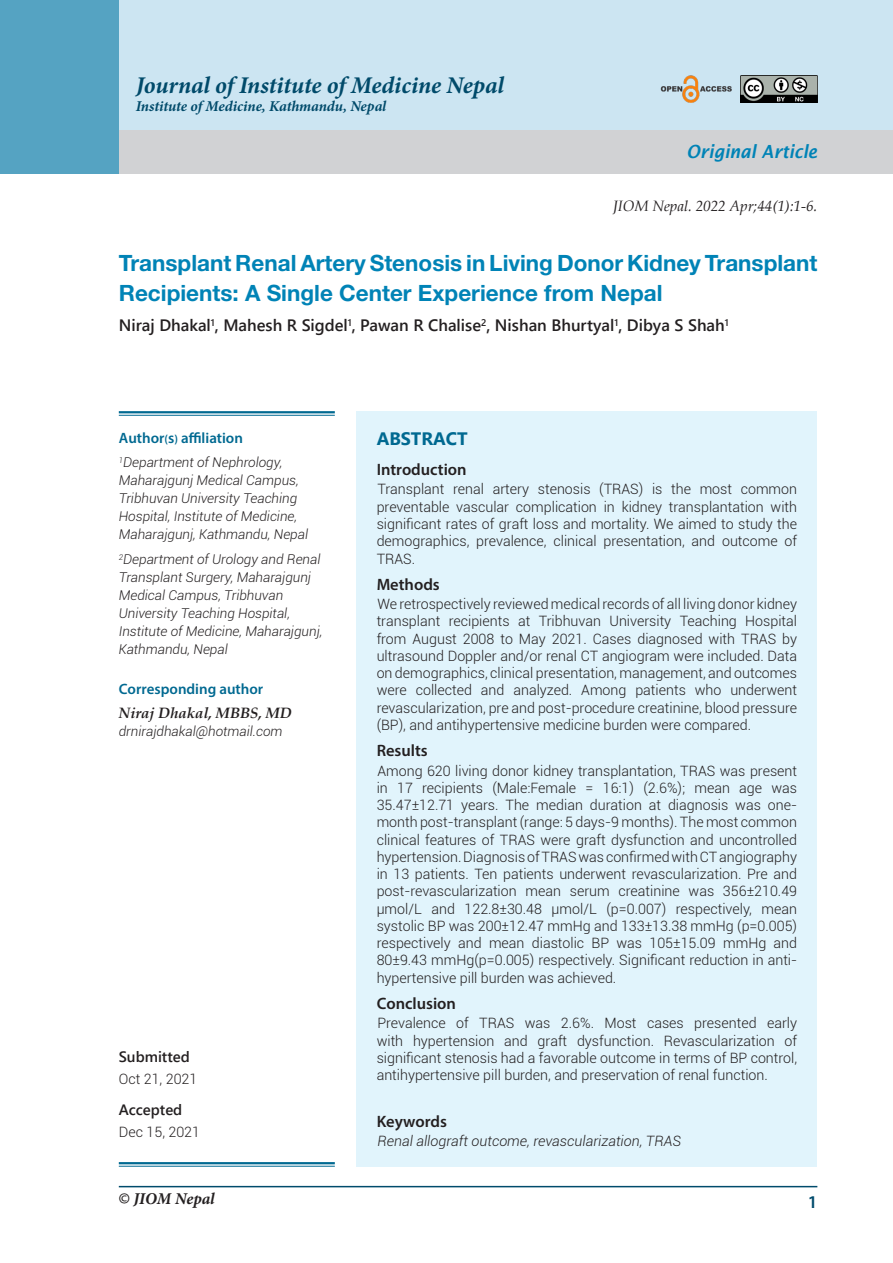
<style>
.page{position:relative;width:893px;height:1263px;background:#fff}
.page>*{position:absolute;margin:0;border:0;box-sizing:border-box;transform-origin:0 0}
.t1{font:italic 700 24px "Minion Pro";letter-spacing:-.005em;color:#004a6a}
.t2{font:700 22.5px/30px "Helvetica Neue";color:#0083b6}
.t3{font:italic 600 18.15px "Lucida Sans";color:#0083b6;scale:.91 1}
.t4{font:700 18px "Segoe UI";color:#006991}
.t5{font:600 18px "Myriad Pro";color:#004b6c}
.t6{font:600 16.5px "Segoe UI";color:#231f20}
.t7{font:600 16.5px "Myriad Pro";color:#231f20}
.t8{font:italic 700 16.5px "Minion Pro";letter-spacing:-.01em;color:#231f20}
.t9{font:600 15px "Myriad Pro";color:#006991}
.t10{font:italic 700 15px "Minion Pro";letter-spacing:-.005em;color:#004a6a}
.t11{font:italic 15px "Book Antiqua";color:#231f20}
.t12{font:italic 700 15px "Book Antiqua";color:#231f20}
.t13{font:600 15px "Segoe UI";color:#231f20}
.t14{font:300 14.25px/17.2px "Roboto";color:#231f20;text-align:justify}
.t15{font:italic 300 14.25px "Roboto";color:#231f20}
.t16{font:italic 300 13.5px/18px "Roboto";color:#231f20}
.s1{font-size:12px}
.s2{font-family:"Myriad Pro";font-weight:600;font-style:normal}
</style>
<div class="page">
<hr style="left:119px;top:1186px;width:698px;height:1px;background:#004b6c">
<div style="left:356px;top:411px;width:461px;height:755px;background:#e1f4fc"></div>
<div style="left:0;top:0;width:893px;height:135px;background:#cce5f2"></div>
<div style="left:0;top:130px;width:893px;height:43px;background:#d1d2d4"></div>
<hr style="left:119px;top:411px;width:216px;height:2px;background:#006991">
<hr style="left:119px;top:415px;width:216px;height:1px;background:#006991">
<hr style="left:119px;top:1162px;width:216px;height:2px;background:#006991">
<hr style="left:119px;top:1166px;width:216px;height:1px;background:#006991">
<div style="left:0;top:0;width:119px;height:173px;background:#55a3c2"></div>
<img style="left:740px;top:76px;width:77px;height:27px">
<img style="left:660px;top:76px;width:72px;height:27px">
<p class="t1" style="left:136px;top:68px;width:370px">Journal of Institute of Medicine Nepal</p>
<p class="t10" style="left:136px;top:96px;width:252px">Institute of Medicine, Kathmandu, Nepal</p>
<p class="t3" style="left:686px;top:141px;width:145px">Original Article</p>
<p class="t11" style="left:613px;top:195px;width:206px">JIOM Nepal. 2022 Apr;44(1):1-6.</p>
<p class="t2" style="left:119px;top:247px;width:700px">Transplant Renal Artery Stenosis in Living Donor Kidney Transplant<br>Recipients: A Single Center Experience from Nepal</p>
<p class="t6" style="left:119px;top:310px;width:611px">Niraj Dhakal<sup>1</sup>, Mahesh R Sigdel<sup>1</sup>, Pawan R Chalise<sup>2</sup>, Nishan Bhurtyal<sup>1</sup>, Dibya S Shah<sup>1</sup></p>
<p class="t9" style="left:119px;top:428px;width:126px">Author<span class="s1">(</span>s<span class="s1">)</span> affiliation</p>
<p class="t16" style="left:119px;top:453px;width:191px"><sup>1</sup>Department of Nephrology,<br>Maharajgunj Medical Campus,<br>Tribhuvan University Teaching<br>Hospital, Institute of Medicine,<br>Maharajgunj, Kathmandu, Nepal</p>
<p class="t16" style="left:119px;top:550px;width:205px"><sup>2</sup>Department of Urology and Renal<br>Transplant Surgery, Maharajgunj<br>Medical Campus, Tribhuvan<br>University Teaching Hospital,<br>Institute of Medicine, Maharajgunj,<br>Kathmandu, Nepal</p>
<p class="t9" style="left:119px;top:679px;width:146px">Corresponding author</p>
<p class="t12" style="left:119px;top:702px;width:174px">Niraj Dhakal, MBBS, MD</p>
<p class="t16" style="left:119px;top:721px;width:165px">drnirajdhakal@hotmail.com</p>
<p class="t13" style="left:119px;top:1042px;width:72px">Submitted</p>
<p class="t14" style="left:119px;top:1069px;width:80px">Oct 21, 2021</p>
<p class="t13" style="left:119px;top:1095px;width:65px">Accepted</p>
<p class="t14" style="left:119px;top:1122px;width:83px">Dec 15, 2021</p>
<p class="t8" style="left:119px;top:1187px;width:97px"><span class="s2">©</span> JIOM Nepal</p>
<p class="t4" style="left:377px;top:421px;width:93px">ABSTRACT</p>
<p class="t7" style="left:377px;top:459px;width:92px">Introduction</p>
<p class="t14" style="left:377px;top:480px;width:422px">Transplant renal artery stenosis (TRAS) is the most common preventable vascular complication in kidney transplantation with significant rates of graft loss and mortality. We aimed to study the demographics, prevalence, clinical presentation, and outcome of TRAS.</p>
<p class="t7" style="left:377px;top:574px;width:65px">Methods</p>
<p class="t14" style="left:377px;top:595px;width:422px">We retrospectively reviewed medical records of all living donor kidney transplant recipients at Tribhuvan University Teaching Hospital from August 2008 to May 2021. Cases diagnosed with TRAS by ultrasound Doppler and/or renal CT angiogram were included. Data on demographics, clinical presentation, management, and outcomes were collected and analyzed. Among patients who underwent revascularization, pre and post-procedure creatinine, blood pressure (BP), and antihypertensive medicine burden were compared.</p>
<p class="t7" style="left:377px;top:740px;width:53px">Results</p>
<p class="t14" style="left:377px;top:761px;width:422px">Among 620 living donor kidney transplantation, TRAS was present in 17 recipients (Male:Female = 16:1) (2.6%); mean age was 35.47±12.71 years. The median duration at diagnosis was one&shy;month post-transplant (range: 5 days-9 months). The most common clinical features of TRAS were graft dysfunction and uncontrolled hypertension. Diagnosis of TRAS was confirmed with CT angiography in 13 patients. Ten patients underwent revascularization. Pre and post-revascularization mean serum creatinine was 356±210.49 µmol/L and 122.8±30.48 µmol/L (p=0.007) respectively, mean systolic BP was 200±12.47 mmHg and 133±13.38 mmHg (p=0.005) respectively and mean diastolic BP was 105±15.09 mmHg and 80±9.43 mmHg(p=0.005) respectively. Significant reduction in anti&shy;hypertensive pill burden was achieved.</p>
<p class="t7" style="left:377px;top:993px;width:81px">Conclusion</p>
<p class="t14" style="left:377px;top:1014px;width:422px">Prevalence of TRAS was 2.6%. Most cases presented early with hypertension and graft dysfunction. Revascularization of significant stenosis had a favorable outcome in terms of BP control, antihypertensive pill burden, and preservation of renal function.</p>
<p class="t7" style="left:377px;top:1110px;width:72px">Keywords</p>
<p class="t15" style="left:377px;top:1131px;width:305px">Renal allograft outcome, revascularization, TRAS</p>
<p class="t5" style="left:808px;top:1190px;width:11px">1</p>
</div>
